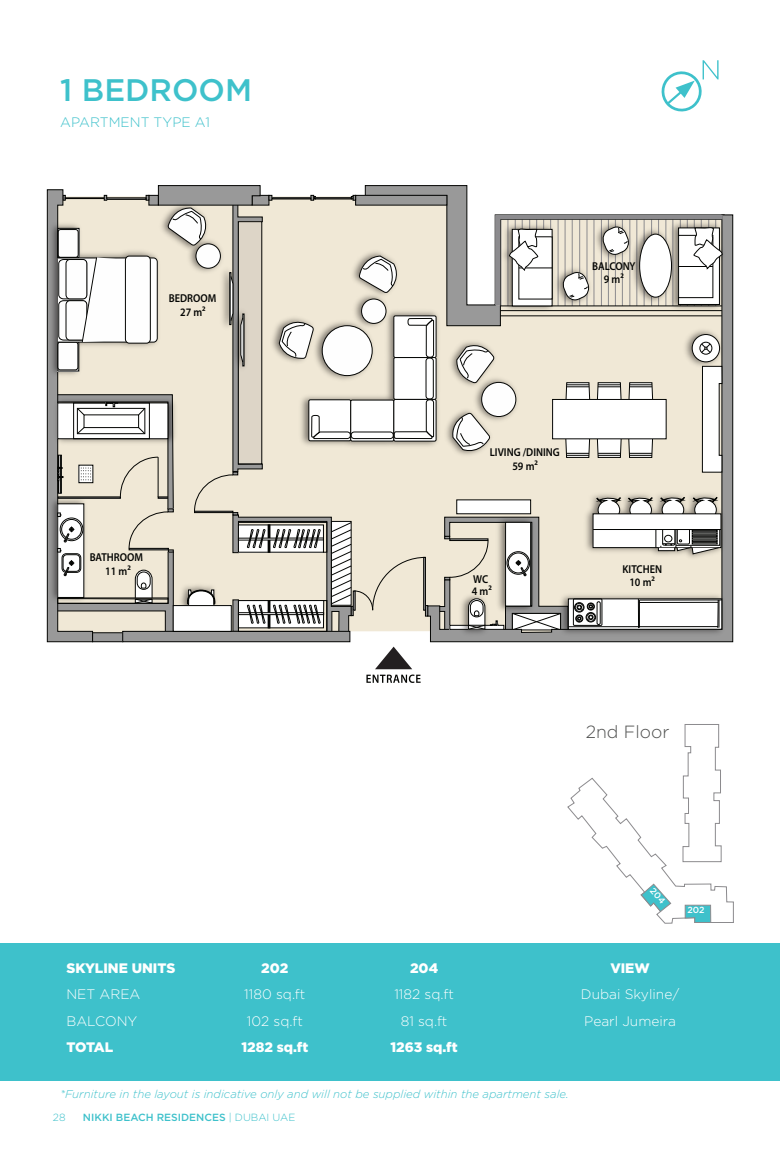
<style>
.page{position:relative;width:780px;height:1170px;background:#fff}
.page>*{position:absolute;margin:0;border:0;box-sizing:border-box;transform-origin:0 0}
.t1{font:500 31.12px "Gotham";color:#3ec1cb}
.t2{font:300 17.62px "Gotham";color:#4e4f4e}
.t3{font:300 13.75px "Gotham";color:#fff}
.t4{font:900 13.75px "Gotham";color:#fff}
.t5{font:300 13.75px "Gotham";color:#3ec1cb}
.t6{font:600 11.5px "Myriad Pro";color:#040503;scale:.91 1}
.t7{font:italic 300 11.38px "Gotham";color:#3ec1cb}
.t8{font:500 10.38px "Gotham";color:#3ec1cb}
.t9{font:300 10.38px "Gotham";color:#3ec1cb}
.t10{font:500 8.75px "Gotham";color:#fff}
.s1{font-weight:300}
</style>
<div class="page">
<div style="left:0;top:943px;width:780px;height:137px;background:#3ec1cb"></div>
<svg style="left:661px;top:60px;width:57px;height:52px"></svg>
<svg style="left:722px;top:215px;width:11px;height:427px;background:#868786"></svg>
<img style="left:722px;top:486px;width:5px;height:77px">
<img style="left:46px;top:218px;width:1px;height:162px">
<img style="left:46px;top:494px;width:1px;height:113px">
<img style="left:722px;top:588px;width:6px;height:51px">
<img style="left:722px;top:217px;width:6px;height:97px">
<img style="left:722px;top:323px;width:4px;height:48px">
<svg style="left:47px;top:185px;width:675px;height:498px"></svg>
<svg style="left:567px;top:724px;width:167px;height:199px"></svg>
<p class="t1" style="left:60px;top:72px;width:193px">1 BEDROOM</p>
<p class="t5" style="left:60px;top:114px;width:151px">APARTMENT TYPE A1</p>
<p class="t6" style="left:169px;top:290px;width:54px">BEDROOM</p>
<p class="t6" style="left:180px;top:305px;width:30px">27 m²</p>
<p class="t6" style="left:90px;top:550px;width:60px">BATHROOM</p>
<p class="t6" style="left:105px;top:564px;width:30px">11 m²</p>
<p class="t6" style="left:592px;top:258px;width:49px">BALCONY</p>
<p class="t6" style="left:603px;top:272px;width:24px">9 m²</p>
<p class="t6" style="left:490px;top:444px;width:78px">LIVING /DINING</p>
<p class="t6" style="left:512px;top:459px;width:30px">59 m²</p>
<p class="t6" style="left:473px;top:571px;width:18px">WC</p>
<p class="t6" style="left:471px;top:584px;width:24px">4 m²</p>
<p class="t6" style="left:622px;top:561px;width:45px">KITCHEN</p>
<p class="t6" style="left:629px;top:574px;width:30px">10 m²</p>
<p class="t2" style="left:585px;top:721px;width:85px">2nd Floor</p>
<p class="t10" style="left:687px;top:904px;width:19px">202</p>
<p class="t4" style="left:66px;top:959px;width:110px">SKYLINE UNITS</p>
<p class="t4" style="left:261px;top:959px;width:29px">202</p>
<p class="t4" style="left:410px;top:959px;width:30px">204</p>
<p class="t4" style="left:610px;top:959px;width:41px">VIEW</p>
<p class="t3" style="left:66px;top:986px;width:75px">NET AREA</p>
<p class="t3" style="left:244px;top:986px;width:63px">1180 sq.ft</p>
<p class="t3" style="left:394px;top:986px;width:61px">1182 sq.ft</p>
<p class="t3" style="left:581px;top:986px;width:100px">Dubai Skyline/</p>
<p class="t3" style="left:66px;top:1013px;width:73px">BALCONY</p>
<p class="t3" style="left:247px;top:1013px;width:57px">102 sq.ft</p>
<p class="t3" style="left:400px;top:1013px;width:48px">81 sq.ft</p>
<p class="t3" style="left:584px;top:1013px;width:93px">Pearl Jumeira</p>
<p class="t4" style="left:66px;top:1038px;width:48px">TOTAL</p>
<p class="t4" style="left:241px;top:1038px;width:68px">1282 sq.ft</p>
<p class="t4" style="left:390px;top:1038px;width:69px">1263 sq.ft</p>
<p class="t7" style="left:60px;top:1087px;width:510px">*Furniture in the layout is indicative only and will not be supplied within the apartment sale.</p>
<p class="t9" style="left:53px;top:1111px;width:14px">28</p>
<p class="t8" style="left:83px;top:1111px;width:214px">NIKKI BEACH RESIDENCES <span class="s1">| DUBAI UAE</span></p>
</div>
